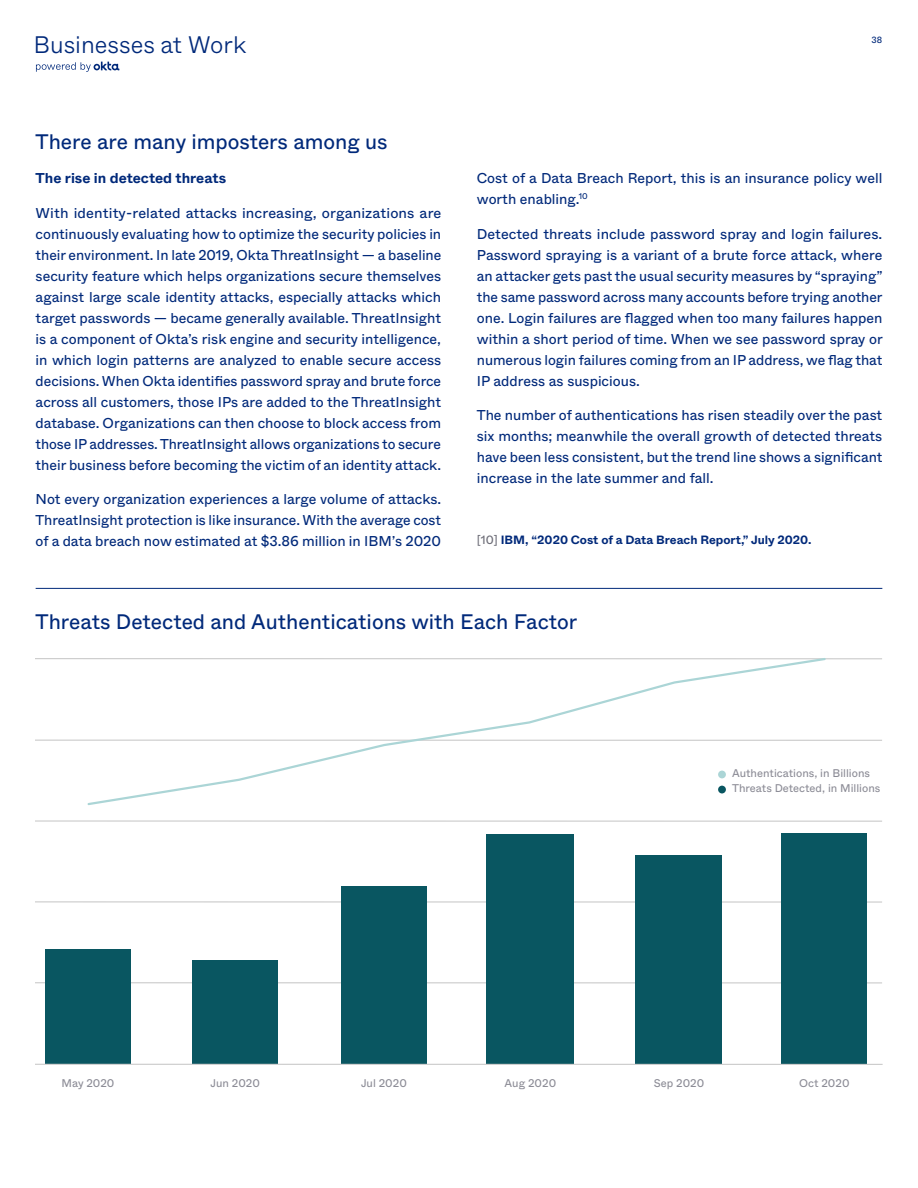
<style>
.page{position:relative;width:918px;height:1188px;background:#fff}
.page>*{position:absolute;margin:0;border:0;box-sizing:border-box;transform-origin:0 0}
.t1{font:300 23.85px "ABC Whyte";color:#00297a}
.body_header_-_use_if{font:21px "ABC Whyte";color:#00297a}
.section_header{font:21px "ABC Whyte";color:#00297a}
.body_justified{font:14.25px/21px "ABC Whyte";color:#00297a;text-align:justify}
.copy_header{font:700 14.25px "ABC Whyte";color:#00297a}
.t2{font:13.35px "ABC Whyte";color:#002a7f}
.small_text{font:700 12px "ABC Whyte";color:#00297a}
.t3{font:11.1px/15px "ABC Whyte";color:#8c8c96}
.t4{font:9px "ABC Whyte";color:#00297a}
.s1{font-weight:400;color:#6e6e78}
</style>
<div class="page">
<svg style="left:36px;top:62px;width:83px;height:10px"></svg>
<hr style="left:36px;top:588px;width:846px;height:1px;background:#00297a">
<hr style="left:36px;top:740px;width:846px;height:1px;background:#c4c4c4">
<hr style="left:36px;top:658px;width:846px;height:1px;background:#c4c4c4">
<svg style="left:86px;top:658px;width:741px;height:147px"></svg>
<hr style="left:36px;top:821px;width:846px;height:1px;background:#c4c4c4">
<hr style="left:36px;top:902px;width:846px;height:1px;background:#c4c4c4">
<hr style="left:36px;top:983px;width:846px;height:1px;background:#c4c4c4">
<div style="left:45px;top:950px;width:86px;height:114px;background:#095661"></div>
<div style="left:192px;top:960px;width:86px;height:104px;background:#095661"></div>
<div style="left:341px;top:886px;width:85px;height:178px;background:#095661"></div>
<div style="left:487px;top:835px;width:87px;height:229px;background:#095661"></div>
<div style="left:636px;top:855px;width:86px;height:209px;background:#095661"></div>
<div style="left:781px;top:833px;width:86px;height:231px;background:#095661"></div>
<hr style="left:36px;top:1064px;width:846px;height:1px;background:#c4c4c4">
<div style="left:718px;top:771px;width:8px;height:7px;background:#abd5d6;border-radius:50%"></div>
<div style="left:718px;top:786px;width:8px;height:7px;background:#095661;border-radius:50%"></div>
<h1 class="t1" style="left:33px;top:26px;width:214px">Businesses a t W or k</h1>
<p class="section_header" style="left:36px;top:125px;width:354px">There are many imposters among us</p>
<p class="copy_header" style="left:36px;top:167px;width:192px">The rise in detected threats</p>
<p class="body_justified" style="left:36px;top:201px;width:407px">With identity-related attacks increasing, organizations are continuously evaluating how to optimize the security policies in their environment. In late 2019, Okta ThreatInsight — a baseline security feature which helps organizations secure themselves against large scale identity attacks, especially attacks which target passwords — became generally available. ThreatInsight is a component of Okta’s risk engine and security intelligence, in which login patterns are analyzed to enable secure access decisions. When Okta identifies password spray and brute force across all customers, those IPs are added to the ThreatInsight database. Organizations can then choose to block access from those IP addresses. ThreatInsight allows organizations to secure their business before becoming the victim of an identity attack.</p>
<p class="body_justified" style="left:36px;top:488px;width:407px">Not every organization experiences a large volume of attacks.<br>ThreatInsight protection is like insurance. With the average cost of a data breach now estimated at $3.86 million in IBM’s 2020</p>
<p class="t4" style="left:872px;top:33px;width:12px">38</p>
<p class="body_justified" style="left:477px;top:167px;width:407px">Cost of a Data Breach Report, this is an insurance policy well worth enabling.<sup>10</sup></p>
<p class="body_justified" style="left:477px;top:222px;width:407px">Detected threats include password spray and login failures.<br>Password spraying is a variant of a brute force attack, where an attacker gets past the usual security measures by “spraying” the same password across many accounts before trying another one. Login failures are flagged when too many failures happen within a short period of time. When we see password spray or numerous login failures coming from an IP address, we flag that IP address as suspicious.</p>
<p class="body_justified" style="left:477px;top:404px;width:407px">The number of authentications has risen steadily over the past six months; meanwhile the overall growth of detected threats have been less consistent, but the trend line shows a significant increase in the late summer and fall.</p>
<p class="small_text" style="left:477px;top:531px;width:336px"><span class="s1">[10]</span> IBM, “2020 Cost of a Data Breach Report,” July 2020.</p>
<p class="body_header_-_use_if" style="left:36px;top:606px;width:543px">Threats Detected and Authentications with Each Factor</p>
<p class="t2" style="left:34px;top:619px;width:251px">Threats Detected vs. All Authentications</p>
<p class="t3" style="left:732px;top:765px;width:150px">Authentications, in Billions<br>Threats Detected, in Millions</p>
<p class="t3" style="left:62px;top:1075px;width:54px">May 2020</p>
<p class="t3" style="left:211px;top:1075px;width:51px">Jun 2020</p>
<p class="t3" style="left:361px;top:1075px;width:47px">Jul 2020</p>
<p class="t3" style="left:505px;top:1075px;width:53px">Aug 2020</p>
<p class="t3" style="left:654px;top:1075px;width:52px">Sep 2020</p>
<p class="t3" style="left:799px;top:1075px;width:52px">Oct 2020</p>
</div>
